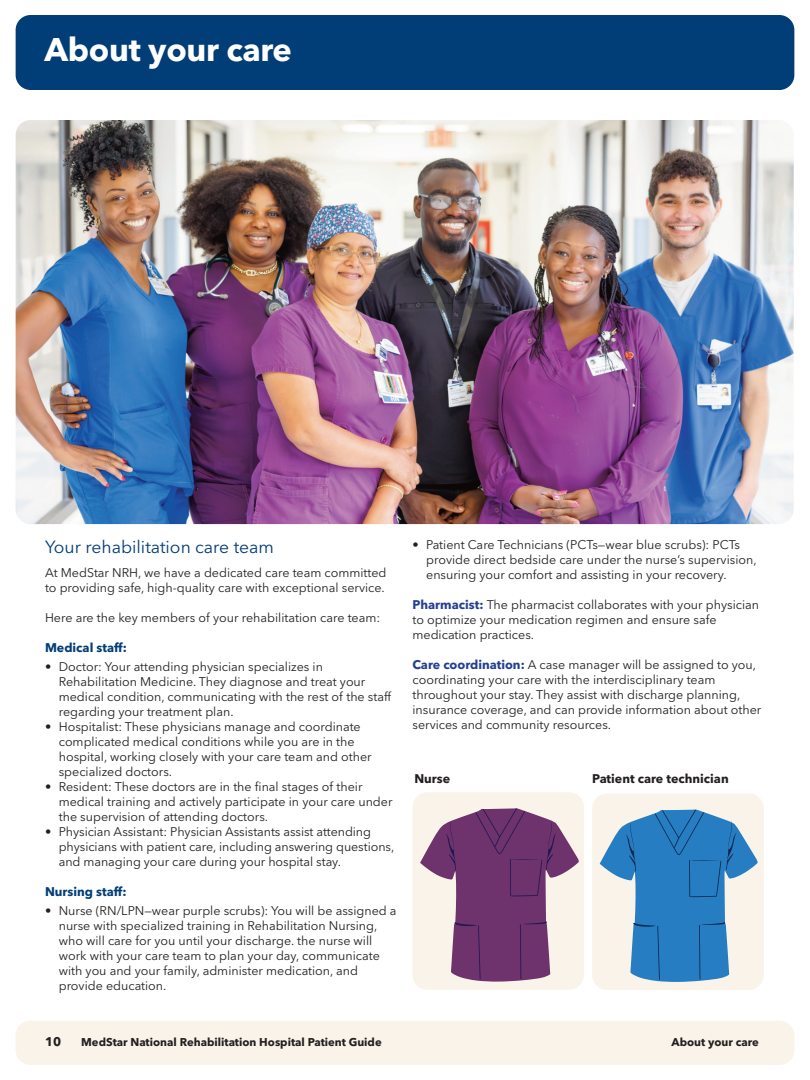
<style>
.page{position:relative;width:810px;height:1080px;background:#fff}
.page>*{position:absolute;margin:0;border:0;box-sizing:border-box;transform-origin:0 0}
.t1{font:700 32.5px "Avenir Next LT Pro";letter-spacing:-.01em;color:#fff}
.t2{font:17.5px "Avenir Next LT Pro";color:#013d76}
.t3{font:12.5px/15px "Avenir Next LT Pro";color:#231f20}
.t4{font:700 12.5px "Avenir Next LT Pro";color:#231f20}
.t5{font:700 12.5px "Avenir Next LT Pro";color:#013d76}
.t6{font:700 11.25px "Avenir Next LT Pro";color:#231f20}
.s1{font-weight:700;color:#253f8e}
</style>
<div class="page">
<div style="left:16px;top:1021px;width:778px;height:44px;background:#f9f3e9;border-radius:15px"></div>
<div style="left:16px;top:15px;width:778px;height:75px;background:#013d76;border-radius:15px"></div>
<div style="left:412px;top:792px;width:172px;height:198px;background:#f9f3e9;border-radius:15px"></div>
<svg style="left:420px;top:808px;width:159px;height:174px"></svg>
<div style="left:592px;top:793px;width:172px;height:197px;background:#f9f3e9;border-radius:15px"></div>
<svg style="left:600px;top:809px;width:158px;height:173px"></svg>
<img style="left:16px;top:120px;width:778px;height:404px;border-radius:15px">
<h1 class="t1" style="left:44px;top:36px;width:249px">About your care</h1>
<h2 class="t2" style="left:45px;top:539px;width:230px">Your rehabilitation care team</h2>
<p class="t3" style="left:45px;top:567px;width:343px">At MedStar NRH, we have a dedicated care team committed to providing safe, high-quality care with exceptional service.</p>
<p class="t3" style="left:45px;top:612px;width:337px">Here are the key members of your rehabilitation care team:</p>
<p class="t5" style="left:45px;top:643px;width:84px">Medical staff:</p>
<p class="t3" style="left:59px;top:660px;width:334px;text-indent:-14px">• Doctor: Your attending physician specializes in Rehabilitation Medicine. They diagnose and treat your medical condition, communicating with the rest of the staff regarding your treatment plan.</p>
<p class="t3" style="left:59px;top:720px;width:315px;text-indent:-14px">• Hospitalist: These physicians manage and coordinate complicated medical conditions while you are in the hospital, working closely with your care team and other specialized doctors.</p>
<p class="t3" style="left:59px;top:780px;width:335px;text-indent:-14px">• Resident: These doctors are in the final stages of their medical training and actively participate in your care under the supervision of attending doctors.</p>
<p class="t3" style="left:59px;top:825px;width:337px;text-indent:-14px">• Physician Assistant: Physician Assistants assist attending physicians with patient care, including answering questions, and managing your care during your hospital stay.</p>
<p class="t5" style="left:45px;top:887px;width:83px">Nursing staff:</p>
<p class="t3" style="left:59px;top:904px;width:339px;text-indent:-14px">• Nurse (RN/LPN—wear purple scrubs): You will be assigned a nurse with specialized training in Rehabilitation Nursing, who will care for you until your discharge. the nurse will work with your care team to plan your day, communicate with you and your family, administer medication, and provide education.</p>
<p class="t3" style="left:426px;top:538px;width:332px;text-indent:-14px">• Patient Care Technicians (PCTs—wear blue scrubs): PCTs provide direct bedside care under the nurse’s supervision, ensuring your comfort and assisting in your recovery.</p>
<p class="t3" style="left:412px;top:598px;width:348px"><span class="s1">Pharmacist:</span> The pharmacist collaborates with your physician to optimize your medication regimen and ensure safe medication practices.</p>
<p class="t3" style="left:412px;top:658px;width:350px"><span class="s1">Care coordination:</span> A case manager will be assigned to you, coordinating your care with the interdisciplinary team throughout your stay. They assist with discharge planning, insurance coverage, and can provide information about other services and community resources.</p>
<p class="t4" style="left:414px;top:773px;width:37px">Nurse</p>
<p class="t4" style="left:592px;top:774px;width:138px">Patient care technician</p>
<p class="t4" style="left:45px;top:1037px;width:18px">10</p>
<p class="t6" style="left:81px;top:1037px;width:302px">MedStar National Rehabilitation Hospital Patient Guide</p>
<p class="t6" style="left:671px;top:1037px;width:89px">About your care</p>
</div>
